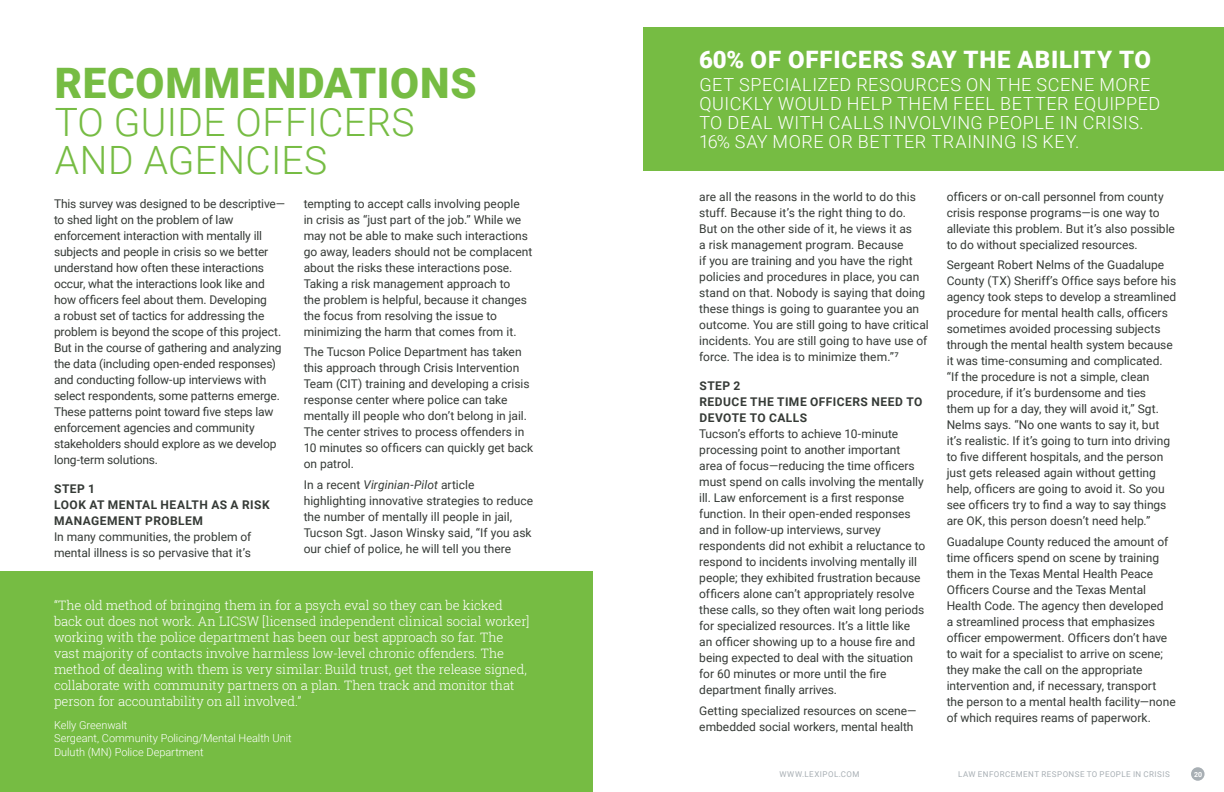
<style>
.page{position:relative;width:1224px;height:792px;background:#fff}
.page>*{position:absolute;margin:0;border:0;box-sizing:border-box;transform-origin:0 0}
.t1{font:900 42px "Roboto";letter-spacing:.02em;color:#76bc43}
.t2{font:300 39px/38px "Roboto";letter-spacing:.01em;color:#76bc43}
.t3{font:900 24px "Roboto";letter-spacing:.03em;color:#fff}
.t4{font:300 18px/19px "Roboto";letter-spacing:.03em;color:#fff}
.t5{font:300 13px/16px "Roboto Slab";letter-spacing:-.01em;color:#fff}
.t6{font:12px/16px "Roboto";letter-spacing:-.005em;color:#353a36}
.t7{font:700 12px/16px "Roboto";letter-spacing:.04em;color:#353a36}
.t8{font:300 11px/13.2px "Roboto";letter-spacing:-.005em;color:#fff}
.t9{font:8px "Roboto";letter-spacing:.055em;color:#a8afb4}
.t10{font:700 7px "Roboto";color:#fff}
.s1{font-style:italic}
</style>
<div class="page">
<div style="left:1191px;top:767px;width:14px;height:14px;background:#a8afb4;border-radius:50%"></div>
<div style="left:643px;top:27px;width:581px;height:143px;background:#76bc43"></div>
<div style="left:0;top:572px;width:592px;height:220px;background:#76bc43"></div>
<h1 class="t1" style="left:55px;top:54px;width:423px">RECOMMENDATIONS</h1>
<h2 class="t2" style="left:55px;top:102px;width:361px">TO GUIDE OFFICERS<br>AND AGENCIES</h2>
<p class="t6" style="left:54px;top:195px;width:233px">This survey was designed to be descriptive— to shed light on the problem of law enforcement interaction with mentally ill subjects and people in crisis so we better understand how often these interactions occur, what the interactions look like and how officers feel about them. Developing<br>a robust set of tactics for addressing the problem is beyond the scope of this project.<br>But in the course of gathering and analyzing the data (including open-ended responses) and conducting follow-up interviews with select respondents, some patterns emerge.<br>These patterns point toward five steps law enforcement agencies and community stakeholders should explore as we develop long-term solutions.</p>
<p class="t7" style="left:54px;top:480px;width:217px">STEP 1<br>LOOK AT MENTAL HEALTH AS A RISK<br>MANAGEMENT PROBLEM</p>
<p class="t6" style="left:54px;top:528px;width:199px">In many communities, the problem of mental illness is so pervasive that it’s</p>
<p class="t6" style="left:304px;top:195px;width:230px">tempting to accept calls involving people<br>in crisis as “just part of the job.” While we may not be able to make such interactions go away, leaders should not be complacent about the risks these interactions pose.<br>Taking a risk management approach to<br>the problem is helpful, because it changes the focus from resolving the issue to minimizing the harm that comes from it.</p>
<p class="t6" style="left:304px;top:343px;width:231px">The Tucson Police Department has taken this approach through Crisis Intervention Team (CIT) training and developing a crisis response center where police can take mentally ill people who don’t belong in jail.<br>The center strives to process offenders in 10 minutes so officers can quickly get back on patrol.</p>
<p class="t6" style="left:304px;top:476px;width:231px">In a recent <span class="s1">Virginian-Pilot</span> article highlighting innovative strategies to reduce the number of mentally ill people in jail, Tucson Sgt. Jason Winsky said, “If you ask our chief of police, he will tell you there</p>
<p class="t5" style="left:54px;top:597px;width:477px">“The old method of bringing them in for a psych eval so they can be kicked back out does not work. An LICSW [licensed independent clinical social worker] working with the police department has been our best approach so far. The vast majority of contacts involve harmless low-level chronic offenders. The method of dealing with them is very similar: Build trust, get the release signed, collaborate with community partners on a plan. Then track and monitor that person for accountability on all involved.”</p>
<p class="t8" style="left:54px;top:718px;width:239px">Kelly Greenwalt<br>Sergeant, Community Policing/Mental Health Unit<br>Duluth (MN) Police Department</p>
<h3 class="t3" style="left:699px;top:43px;width:454px">60% OF OFFICERS SAY THE ABILITY TO</h3>
<h3 class="t4" style="left:699px;top:74px;width:463px">GET SPECIALIZED RESOURCES ON THE SCENE MORE QUICKLY WOULD HELP THEM FEEL BETTER EQUIPPED TO DEAL WITH CALLS INVOLVING PEOPLE IN CRISIS.<br>16% SAY MORE OR BETTER TRAINING IS KEY.</h3>
<p class="t6" style="left:699px;top:188px;width:231px">are all the reasons in the world to do this stuff. Because it’s the right thing to do.<br>But on the other side of it, he views it as<br>a risk management program. Because<br>if you are training and you have the right policies and procedures in place, you can stand on that. Nobody is saying that doing these things is going to guarantee you an outcome. You are still going to have critical incidents. You are still going to have use of force. The idea is to minimize them.”7</p>
<p class="t7" style="left:699px;top:378px;width:224px">STEP 2<br>REDUCE THE TIME OFFICERS NEED TO<br>DEVOTE TO CALLS</p>
<p class="t6" style="left:699px;top:426px;width:228px">Tucson’s efforts to achieve 10-minute processing point to another important area of focus—reducing the time officers must spend on calls involving the mentally ill. Law enforcement is a first response function. In their open-ended responses and in follow-up interviews, survey respondents did not exhibit a reluctance to respond to incidents involving mentally ill people; they exhibited frustration because officers alone can’t appropriately resolve these calls, so they often wait long periods for specialized resources. It’s a little like an officer showing up to a house fire and being expected to deal with the situation for 60 minutes or more until the fire department finally arrives.</p>
<p class="t6" style="left:699px;top:702px;width:219px">Getting specialized resources on scene— embedded social workers, mental health</p>
<p class="t6" style="left:947px;top:188px;width:230px">officers or on-call personnel from county crisis response programs—is one way to alleviate this problem. But it’s also possible to do without specialized resources.</p>
<p class="t6" style="left:947px;top:257px;width:231px">Sergeant Robert Nelms of the Guadalupe County (TX) Sheriff’s Office says before his agency took steps to develop a streamlined procedure for mental health calls, officers sometimes avoided processing subjects through the mental health system because it was time-consuming and complicated. “If the procedure is not a simple, clean procedure, if it’s burdensome and ties them up for a day, they will avoid it,” Sgt.<br>Nelms says. “No one wants to say it, but it’s realistic. If it’s going to turn into driving to five different hospitals, and the person just gets released again without getting help, officers are going to avoid it. So you see officers try to find a way to say things are OK, this person doesn’t need help.”</p>
<p class="t6" style="left:947px;top:533px;width:230px">Guadalupe County reduced the amount of time officers spend on scene by training them in the Texas Mental Health Peace Officers Course and the Texas Mental Health Code. The agency then developed<br>a streamlined process that emphasizes officer empowerment. Officers don’t have to wait for a specialist to arrive on scene; they make the call on the appropriate intervention and, if necessary, transport the person to a mental health facility—none of which requires reams of paperwork.</p>
<p class="t9" style="left:780px;top:768px;width:81px">WWW.LEXIPOL.COM</p>
<p class="t9" style="left:958px;top:768px;width:213px">LAW ENFORCEMENT RESPONSE TO PEOPLE IN CRISIS</p>
<p class="t10" style="left:1194px;top:769px;width:10px">20</p>
</div>
